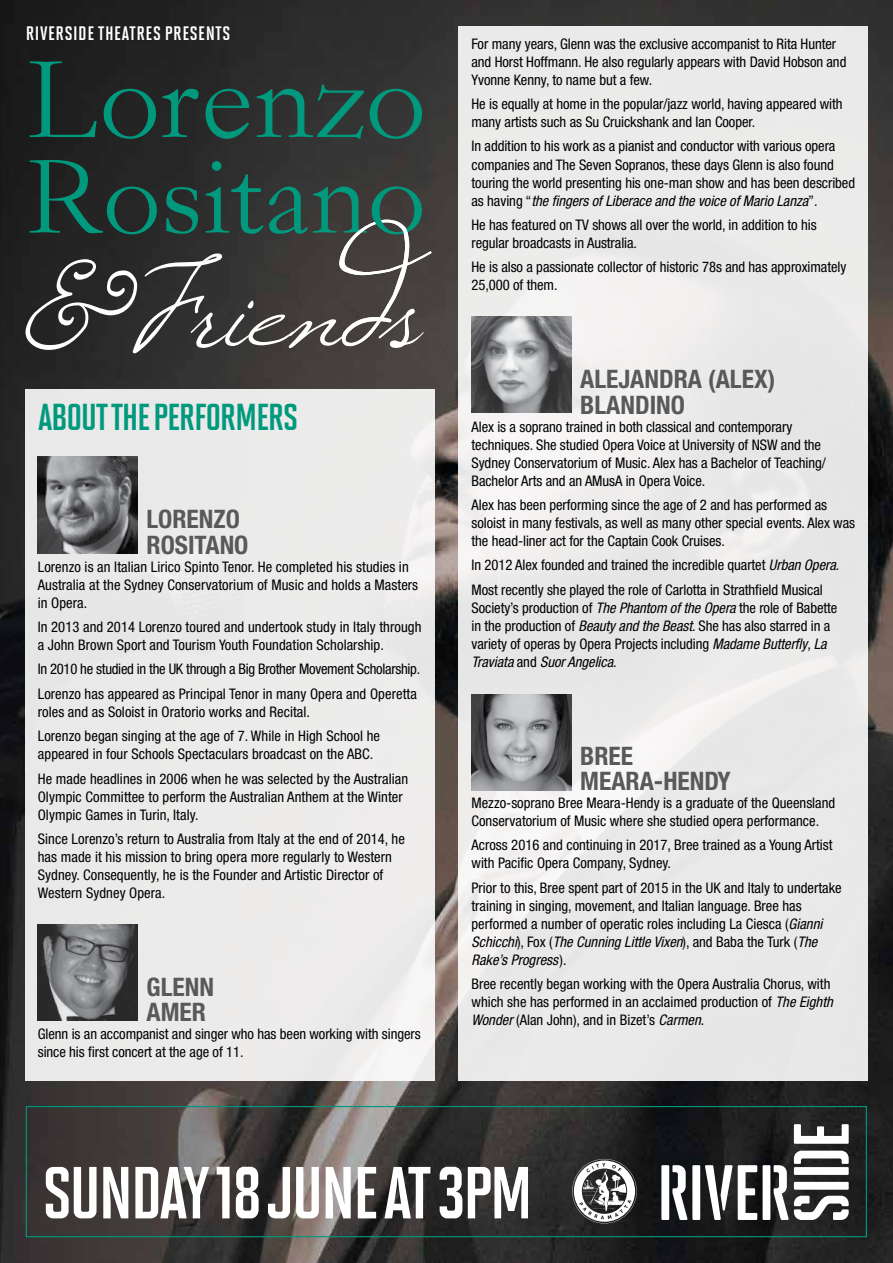
<style>
.page{position:relative;width:893px;height:1263px;background:#fff}
.page>*{position:absolute;margin:0;border:0;box-sizing:border-box;transform-origin:0 0}
.t1{font:700 73.5px "Solano Gothic MVB";letter-spacing:-.04em;color:#fff}
.t2{font:700 37.5px "Solano Gothic MVB";letter-spacing:-.035em;color:#00997d}
.t3{font:700 condensed 25.5px/25.5px "Helvetica Neue LT Std";color:#58595b}
.t4{font:700 19.5px "Solano Gothic MVB";letter-spacing:.03em;color:#fff}
.t5{font:condensed 14.7px/18px "Helvetica Neue LT Std";letter-spacing:-.005em;color:#000}
.s1{font-style:italic}
.s2{font-size:85.95px}
</style>
<div class="page">
<img style="left:0;top:0;width:893px;height:1263px">
<div style="left:25px;top:389px;width:409px;height:691px;background:#ecebeb"></div>
<div style="left:459px;top:26px;width:409px;height:1054px;background:#eaeaea"></div>
<img style="left:38px;top:456px;width:100px;height:97px">
<img style="left:471px;top:316px;width:101px;height:97px">
<img style="left:471px;top:694px;width:101px;height:97px">
<img style="left:38px;top:924px;width:100px;height:96px">
<svg style="left:30px;top:61px;width:67px;height:76px;background:#18342f"></svg>
<svg style="left:104px;top:89px;width:52px;height:50px;background:#19453d"></svg>
<svg style="left:162px;top:89px;width:37px;height:48px;background:#1a483f"></svg>
<svg style="left:205px;top:89px;width:44px;height:50px;background:#1d4d44"></svg>
<svg style="left:257px;top:85px;width:107px;height:54px;background:#244c45"></svg>
<svg style="left:370px;top:89px;width:52px;height:50px;background:#255149"></svg>
<svg style="left:26px;top:158px;width:406px;height:195px;background:#3d4744"></svg>
<div style="left:26px;top:1106px;width:841px;height:131px;border:1px solid #00997d"></div>
<svg style="left:661px;top:1124px;width:188px;height:96px"></svg>
<svg style="left:572px;top:1159px;width:65px;height:64px"></svg>
<h3 class="t4" style="left:26px;top:23px;width:206px">RIVERSIDE THEATRES PRESENTS</h3>
<h2 class="t2" style="left:38px;top:397px;width:261px">ABOUT THE PERFORMERS</h2>
<h3 class="t3" style="left:146px;top:506px;width:103px">LORENZO<br>ROSITANO</h3>
<p class="t5" style="left:38px;top:557px;width:382px">Lorenzo is an Italian Lirico Spinto Tenor. He completed his studies in<br>Australia at the Sydney Conservatorium of Music and holds a Masters in Opera.</p>
<p class="t5" style="left:38px;top:618px;width:385px">In 2013 and 2014 Lorenzo toured and undertook study in Italy through a John Brown Sport and Tourism Youth Foundation Scholarship.</p>
<p class="t5" style="left:38px;top:657px;width:384px;line-height:24.5px">In 2010 he studied in the UK through a Big Brother Movement Scholarship.<br>Lorenzo has appeared as Principal Tenor in many Opera and Operetta</p>
<p class="t5" style="left:38px;top:699px;width:344px;line-height:24.5px">roles and as Soloist in Oratorio works and Recital.<br>Lorenzo began singing at the age of 7. While in High School he</p>
<p class="t5" style="left:38px;top:742px;width:372px;line-height:24.5px">appeared in four Schools Spectaculars broadcast on the ABC.<br>He made headlines in 2006 when he was selected by the Australian</p>
<p class="t5" style="left:38px;top:787px;width:366px">Olympic Committee to perform the Australian Anthem at the Winter<br>Olympic Games in Turin, Italy.</p>
<p class="t5" style="left:38px;top:830px;width:369px">Since Lorenzo’s return to Australia from Italy at the end of 2014, he has made it his mission to bring opera more regularly to Western Sydney. Consequently, he is the Founder and Artistic Director of Western Sydney Opera.</p>
<h3 class="t3" style="left:146px;top:973px;width:69px">GLENN<br>AMER</h3>
<p class="t5" style="left:38px;top:1025px;width:384px">Glenn is an accompanist and singer who has been working with singers since his first concert at the age of 11.</p>
<p class="t5" style="left:471px;top:34px;width:376px">For many years, Glenn was the exclusive accompanist to Rita Hunter and Horst Hoffmann. He also regularly appears with David Hobson and<br>Yvonne Kenny, to name but a few.</p>
<p class="t5" style="left:471px;top:95px;width:373px">He is equally at home in the popular/jazz world, having appeared with many artists such as Su Cruickshank and Ian Cooper.</p>
<p class="t5" style="left:471px;top:137px;width:385px">In addition to his work as a pianist and conductor with various opera companies and The Seven Sopranos, these days Glenn is also found touring the world presenting his one-man show and has been described as having “<span class="s1">the fingers of Liberace and the voice of Mario Lanza</span>”.</p>
<p class="t5" style="left:471px;top:216px;width:347px">He has featured on TV shows all over the world, in addition to his regular broadcasts in Australia.</p>
<p class="t5" style="left:471px;top:258px;width:376px">He is also a passionate collector of historic 78s and has approximately<br>25,000 of them.</p>
<h3 class="t3" style="left:580px;top:366px;width:197px">ALEJANDRA (ALEX)<br>BLANDINO</h3>
<p class="t5" style="left:471px;top:417px;width:356px">Alex is a soprano trained in both classical and contemporary techniques. She studied Opera Voice at University of NSW and the Sydney Conservatorium of Music. Alex has a Bachelor of Teaching/ Bachelor Arts and an AMusA in Opera Voice.</p>
<p class="t5" style="left:471px;top:496px;width:385px">Alex has been performing since the age of 2 and has performed as soloist in many festivals, as well as many other special events. Alex was the head-liner act for the Captain Cook Cruises.</p>
<p class="t5" style="left:471px;top:553px;width:369px;line-height:24.5px">In 2012 Alex founded and trained the incredible quartet <span class="s1">Urban Opera</span>.<br>Most recently she played the role of Carlotta in Strathfield Musical</p>
<p class="t5" style="left:471px;top:598px;width:367px">Society’s production of <span class="s1">The Phantom of the Opera</span> the role of Babette in the production of <span class="s1">Beauty and the Beast</span>. She has also starred in a variety of operas by Opera Projects including <span class="s1">Madame Butterfly</span>, <span class="s1">La Traviata</span> and <span class="s1">Suor Angelica</span>.</p>
<h3 class="t3" style="left:580px;top:742px;width:152px">BREE<br>MEARA-HENDY</h3>
<p class="t5" style="left:471px;top:794px;width:365px">Mezzo-soprano Bree Meara-Hendy is a graduate of the Queensland<br>Conservatorium of Music where she studied opera performance.</p>
<p class="t5" style="left:471px;top:836px;width:363px">Across 2016 and continuing in 2017, Bree trained as a Young Artist with Pacific Opera Company, Sydney.</p>
<p class="t5" style="left:471px;top:878px;width:372px">Prior to this, Bree spent part of 2015 in the UK and Italy to undertake training in singing, movement, and Italian language. Bree has performed a number of operatic roles including La Ciesca (<span class="s1">Gianni Schicchi</span>), Fox (<span class="s1">The Cunning Little Vixen</span>), and Baba the Turk (<span class="s1">The Rake’s Progress</span>).</p>
<p class="t5" style="left:471px;top:975px;width:363px">Bree recently began working with the Opera Australia Chorus, with which she has performed in an acclaimed production of <span class="s1">The Eighth<br>Wonder</span> (Alan John), and in Bizet’s <span class="s1">Carmen</span>.</p>
<h1 class="t1" style="left:42px;top:1152px;width:492px">SUNDAY <span class="s2">18</span> JUNE AT <span class="s2">3</span>PM</h1>
</div>
